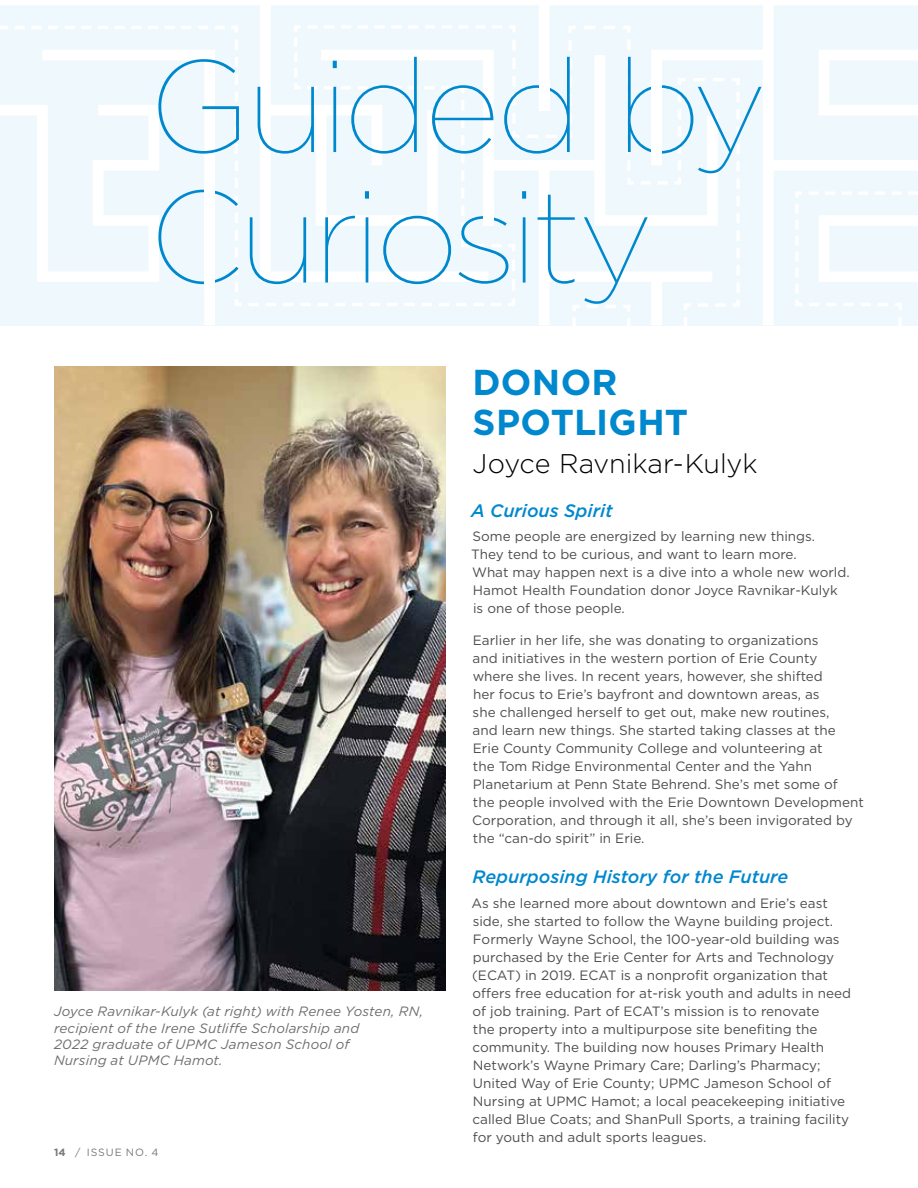
<style>
.page{position:relative;width:918px;height:1188px;background:#fff}
.page>*{position:absolute;margin:0;border:0;box-sizing:border-box;transform-origin:0 0}
.t1{font:100 130.5px/130.5px "Gotham";letter-spacing:-.04em;color:#0088ce}
.t2{font:700 36px/39.6px "Gotham";letter-spacing:.01em;color:#0088ce}
.t3{font:300 27px "Gotham";letter-spacing:-.005em;color:#000}
.t4{font:italic 500 18px "Gotham";color:#0088ce}
.t5{font:13.5px/18px "Gotham";color:#4d4d4f}
.t6{font:italic 13.5px/16.2px "Gotham";letter-spacing:.01em;color:#6d6e71}
.t7{font:10.5px "Gotham";letter-spacing:.08em;color:#77787b}
.s1{font-weight:700}
</style>
<div class="page">
<div style="left:0;top:5px;width:918px;height:19px;background:#eff9fd"></div>
<svg style="left:0;top:24px;width:918px;height:343px"></svg>
<img style="left:54px;top:367px;width:392px;height:624px">
<div style="left:651px;top:80px;width:11px;height:78px;background:#fff"></div>
<div style="left:539px;top:80px;width:11px;height:30px;background:#fff"></div>
<div style="left:204px;top:184px;width:11px;height:106px;background:#fff"></div>
<div style="left:483px;top:197px;width:11px;height:29px;background:#fff"></div>
<h1 class="t1" style="left:149px;top:37px;width:619px">Guided by<br>Curiosity</h1>
<p class="t6" style="left:54px;top:1003px;width:371px">Joyce Ravnikar-Kulyk (at right) with Renee Yosten, RN, recipient of the Irene Sutliffe Scholarship and<br>2022 graduate of UPMC Jameson School of<br>Nursing at UPMC Hamot.</p>
<p class="t7" style="left:54px;top:1145px;width:106px"><span class="s1">14</span> / ISSUE NO. 4</p>
<h2 class="t2" style="left:472px;top:363px;width:217px">DONOR<br>SPOTLIGHT</h2>
<h3 class="t3" style="left:472px;top:446px;width:287px">Joyce Ravnikar-Kulyk</h3>
<h3 class="t4" style="left:471px;top:498px;width:143px">A Curious Spirit</h3>
<p class="t5" style="left:471px;top:527px;width:380px">Some people are energized by learning new things.<br>They tend to be curious, and want to learn more.<br>What may happen next is a dive into a whole new world.<br>Hamot Health Foundation donor Joyce Ravnikar-Kulyk is one of those people.</p>
<p class="t5" style="left:472px;top:631px;width:393px">Earlier in her life, she was donating to organizations<br>and initiatives in the western portion of Erie County<br>where she lives. In recent years, however, she shifted<br>her focus to Erie’s bayfront and downtown areas, as<br>she challenged herself to get out, make new routines,<br>and learn new things. She started taking classes at the Erie County Community College and volunteering at<br>the Tom Ridge Environmental Center and the Yahn Planetarium at Penn State Behrend. She’s met some of<br>the people involved with the Erie Downtown Development Corporation, and through it all, she’s been invigorated by the “can-do spirit” in Erie.</p>
<h3 class="t4" style="left:472px;top:865px;width:317px">Repurposing History for the Future</h3>
<p class="t5" style="left:471px;top:894px;width:381px">As she learned more about downtown and Erie’s east side, she started to follow the Wayne building project.<br>Formerly Wayne School, the 100-year-old building was purchased by the Erie Center for Arts and Technology (ECAT) in 2019. ECAT is a nonprofit organization that offers free education for at-risk youth and adults in need of job training. Part of ECAT’s mission is to renovate<br>the property into a multipurpose site benefiting the community. The building now houses Primary Health Network’s Wayne Primary Care; Darling’s Pharmacy; United Way of Erie County; UPMC Jameson School of Nursing at UPMC Hamot; a local peacekeeping initiative called Blue Coats; and ShanPull Sports, a training facility for youth and adult sports leagues.</p>
</div>
